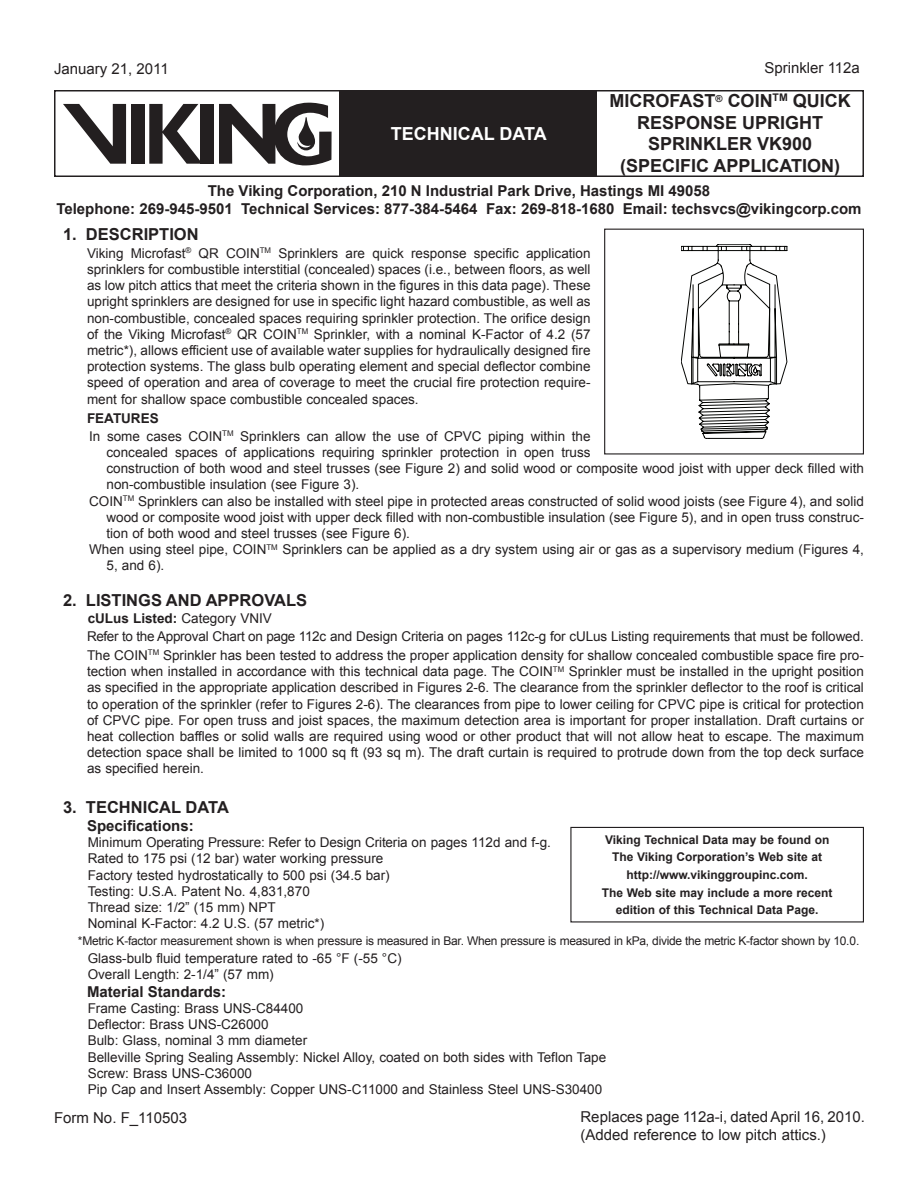
<style>
.page{position:relative;width:918px;height:1188px;background:#fff}
.page>*{position:absolute;margin:0;border:0;box-sizing:border-box;transform-origin:0 0}
.Product_Description{font:700 18px/21.6px "Arial";color:#231f20;text-align:center}
.Black_Header{font:700 18px "Arial";color:#fff}
.Heading{font:700 16.5px "Arial";color:#231f20}
.Viking{font:700 15px "Arial";color:#231f20}
.Footer-Replaces{font:15px/18px "Arial";color:#231f20}
.Heading_2{font:700 15px "Arial";color:#231f20}
.Left_Date{font:15px "Arial";color:#231f20}
.Right_Page_Number{font:15px "Arial";color:#231f20}
.Body_Text{font:13.5px/16.2px "Arial";letter-spacing:-.01em;color:#231f20;text-align:justify}
.Steps_1{font:13.5px/16.2px "Arial";color:#231f20}
.Technical_Data{font:13.5px "Arial";color:#231f20}
.Technical_Data-2{font:700 13.5px "Arial";color:#231f20}
.Body_Text-2{font:700 13.5px "Arial";color:#231f20}
.Web_Site{font:700 12px "Arial";color:#231f20}
.Asterisk_2{font:12px "Arial";letter-spacing:-.025em;color:#231f20}
.s1{font-weight:400}
</style>
<div class="page">
<div style="left:54px;top:90px;width:810px;height:87px;border:2px solid #231f20"></div>
<div style="left:340px;top:91px;width:257px;height:85px;background:#231f20"></div>
<div style="left:201px;top:104px;width:13px;height:60px;background:#231f20"></div>
<div style="left:131px;top:104px;width:13px;height:60px;background:#231f20"></div>
<svg style="left:149px;top:104px;width:52px;height:60px"></svg>
<svg style="left:63px;top:104px;width:63px;height:60px"></svg>
<svg style="left:219px;top:103px;width:113px;height:63px"></svg>
<div style="left:570px;top:827px;width:294px;height:95px;border:1px solid #231f20"></div>
<div style="left:604px;top:229px;width:260px;height:225px;border:1px solid #231f20"></div>
<svg style="left:681px;top:244px;width:106px;height:195px"></svg>
<p class="Left_Date" style="left:54px;top:59px;width:116px">January 21, 2011</p>
<p class="Black_Header" style="left:391px;top:121px;width:13px">TECHNICAL</p>
<p class="Black_Header" style="left:499px;top:121px;width:26px">DATA</p>
<p class="Right_Page_Number" style="left:764px;top:58px;width:97px">Sprinkler 112a</p>
<p class="Product_Description" style="left:610px;top:91px;width:243px">microfast<sup>®</sup> coin<sup>tm</sup> quick response uprighT sprinkler vk900 (specific application)</p>
<p class="Viking" style="left:208px;top:181px;width:504px">The Viking Corporation, 210 N Industrial Park Drive, Hastings MI 49058</p>
<p class="Viking" style="left:56px;top:199px;width:807px">Telephone: 269-945-9501 Technical Services: 877-384-5464 Fax: 269-818-1680 Email: techsvcs@vikingcorp.com</p>
<p class="Heading" style="left:63px;top:223px;width:46px">1. DESCRIPTION</p>
<p class="Body_Text" style="left:87px;top:245px;width:505px">Viking Microfast<sup>®</sup> QR COIN<sup>TM</sup> Sprinklers are quick response specific application sprinklers for combustible interstitial (concealed) spaces (i.e., between floors, as well as low pitch attics that meet the criteria shown in the figures in this data page). These upright sprinklers are designed for use in specific light hazard combustible, as well as non-combustible, concealed spaces requiring sprinkler protection. The orifice design of the Viking Microfast<sup>®</sup> QR COIN<sup>TM</sup> Sprinkler, with a nominal K-Factor of 4.2 (57 metric*), allows efficient use of available water supplies for hydraulically designed fire protection systems. The glass bulb operating element and special deflector combine speed of operation and area of coverage to meet the crucial fire protection require&shy;ment for shallow space combustible concealed spaces.</p>
<p class="Body_Text-2" style="left:87px;top:409px;width:10px">FEATURES</p>
<p class="Steps_1" style="left:106px;top:428px;width:759px;text-indent:-17px">In some cases COIN<sup>TM</sup> Sprinklers can allow the use of CPVC piping within the<br>concealed spaces of applications requiring sprinkler protection in open truss<br>construction of both wood and steel trusses (see Figure 2) and solid wood or composite wood joist with upper deck filled with non-combustible insulation (see Figure 3).</p>
<p class="Steps_1" style="left:106px;top:493px;width:759px;text-align:justify;text-indent:-17px">COIN<sup>TM</sup> Sprinklers can also be installed with steel pipe in protected areas constructed of solid wood joists (see Figure 4), and solid wood or composite wood joist with upper deck filled with non-combustible insulation (see Figure 5), and in open truss construc&shy;tion of both wood and steel trusses (see Figure 6).</p>
<p class="Steps_1" style="left:106px;top:542px;width:759px;text-indent:-17px">When using steel pipe, COIN<sup>TM</sup> Sprinklers can be applied as a dry system using air or gas as a supervisory medium (Figures 4,<br>5, and 6).</p>
<p class="Heading" style="left:63px;top:590px;width:34px">2. LISTINGS</p>
<p class="Heading" style="left:166px;top:590px;width:52px">AN D APPROVALS</p>
<p class="Technical_Data-2" style="left:88px;top:609px;width:186px">cULus Listed: <span class="s1">Category VNIV</span></p>
<p class="Body_Text" style="left:87px;top:628px;width:778px">Refer to the Approval Chart on page 112c and Design Criteria on pages 112c-g for cULus Listing requirements that must be followed.</p>
<p class="Body_Text" style="left:87px;top:647px;width:778px">The COIN<sup>TM</sup> Sprinkler has been tested to address the proper application density for shallow concealed combustible space fire pro&shy;tection when installed in accordance with this technical data page. The COIN<sup>TM</sup> Sprinkler must be installed in the upright position as specified in the appropriate application described in Figures 2-6. The clearance from the sprinkler deflector to the roof is critical to operation of the sprinkler (refer to Figures 2-6). The clearances from pipe to lower ceiling for CPVC pipe is critical for protection of CPVC pipe. For open truss and joist spaces, the maximum detection area is important for proper installation. Draft curtains or heat collection baffles or solid walls are required using wood or other product that will not allow heat to escape. The maximum detection space shall be limited to 1000 sq ft (93 sq m). The draft curtain is required to protrude down from the top deck surface as specified herein.</p>
<p class="Heading" style="left:63px;top:796px;width:167px">3. technical data</p>
<p class="Heading_2" style="left:87px;top:816px;width:108px">Specifications:</p>
<p class="Technical_Data" style="left:88px;top:834px;width:465px">Minimum Operating Pressure: Refer to Design Criteria on pages 112d and f-g.</p>
<p class="Technical_Data" style="left:88px;top:850px;width:297px">Rated to 175 psi (12 bar) water working pressure</p>
<p class="Technical_Data" style="left:88px;top:866px;width:304px">Factory tested hydrostatically to 500 psi (34.5 bar)</p>
<p class="Technical_Data" style="left:88px;top:882px;width:224px">Testing: U.S.A. Patent No. 4,831,870</p>
<p class="Technical_Data" style="left:88px;top:898px;width:189px">Thread size: 1/2” (15 mm) NPT</p>
<p class="Technical_Data" style="left:88px;top:915px;width:238px">Nominal K-Factor: 4.2 U.S. (57 metric*)</p>
<p class="Asterisk_2" style="left:78px;top:933px;width:783px">*Metric K-factor measurement shown is when pressure is measured in Bar. When pressure is measured in kPa, divide the metric K-factor shown by 10.0.</p>
<p class="Technical_Data" style="left:88px;top:949px;width:315px">Glass-bulb fluid temperature rated to -65 °F (-55 °C)</p>
<p class="Technical_Data" style="left:88px;top:965px;width:188px">Overall Length: 2-1/4” (57 mm)</p>
<p class="Heading_2" style="left:87px;top:982px;width:141px">Material Standards:</p>
<p class="Technical_Data" style="left:88px;top:999px;width:217px">Frame Casting: Brass UNS-C84400</p>
<p class="Technical_Data" style="left:88px;top:1016px;width:182px">Deflector: Brass UNS-C26000</p>
<p class="Technical_Data" style="left:88px;top:1032px;width:221px">Bulb: Glass, nominal 3 mm diameter</p>
<p class="Technical_Data" style="left:88px;top:1048px;width:520px">Belleville Spring Sealing Assembly: Nickel Alloy, coated on both sides with Teflon Tape</p>
<p class="Technical_Data" style="left:88px;top:1064px;width:166px">Screw: Brass UNS-C36000</p>
<p class="Technical_Data" style="left:88px;top:1080px;width:516px">Pip Cap and Insert Assembly: Copper UNS-C11000 and Stainless Steel UNS-S30400</p>
<p class="Left_Date" style="left:54px;top:1108px;width:135px">Form No. F_110503</p>
<p class="Web_Site" style="left:605px;top:832px;width:226px">Viking Technical Data may be found on</p>
<p class="Web_Site" style="left:612px;top:849px;width:212px">The Viking Corporation’s Web site at</p>
<p class="Web_Site" style="left:626px;top:867px;width:183px">http://www.vikinggroupinc.com.</p>
<p class="Web_Site" style="left:602px;top:885px;width:232px">The Web site may include a more recent</p>
<p class="Web_Site" style="left:616px;top:902px;width:204px">edition of this Technical Data Page.</p>
<p class="Footer-Replaces" style="left:580px;top:1108px;width:286px">Replaces page 112a-i, dated April 16, 2010. (Added reference to low pitch attics.)</p>
</div>
